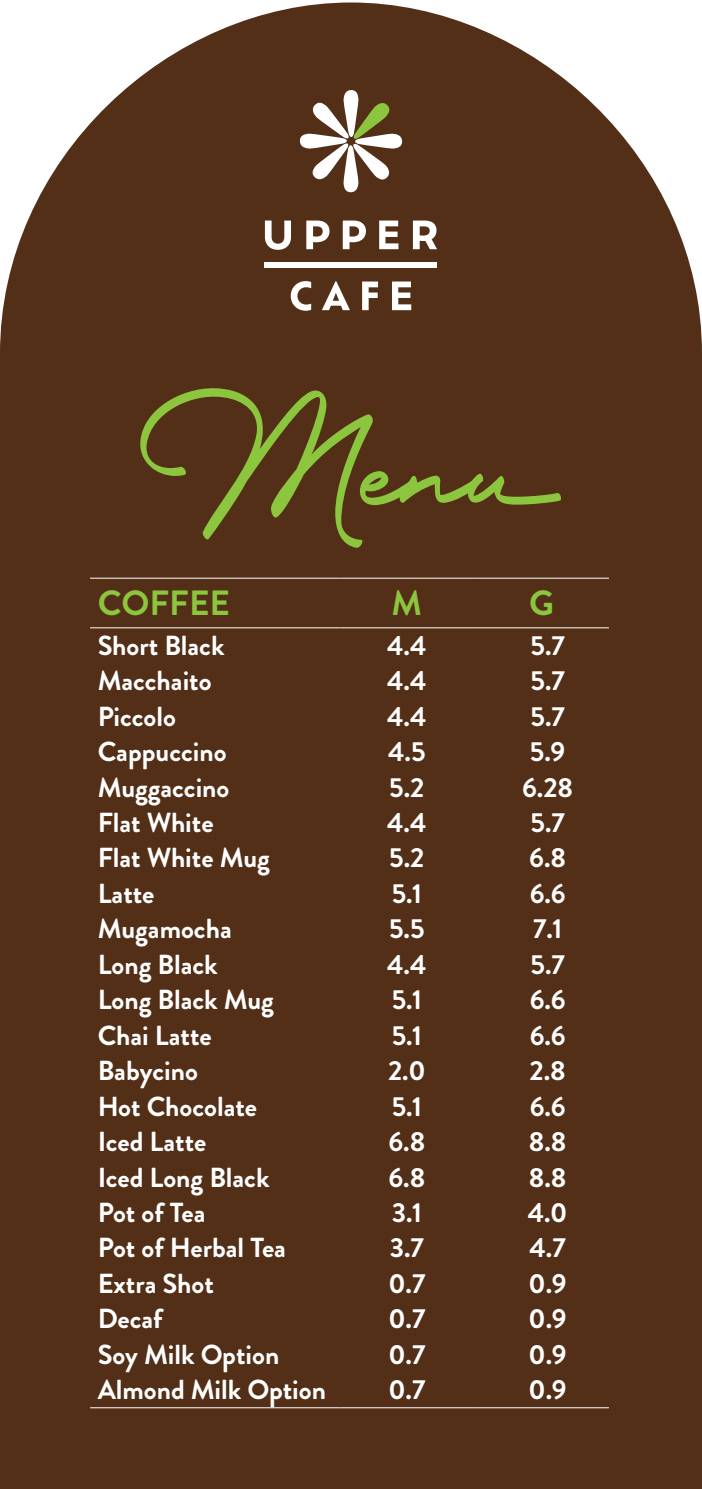
<style>
.page{position:relative;width:702px;height:1489px;background:#fff}
.page>*{position:absolute;margin:0;border:0;box-sizing:border-box;transform-origin:0 0}
.t1{font:155px "Motterdam";color:#8bc63e}
.t2{font:700 35px "Brandon Grotesque";color:#8bc63e}
.t3{font:700 27.5px "Brandon Grotesque";color:#fff}
</style>
<div class="page">
<div style="left:0;top:3px;width:702px;height:1485px;background:#532f18"></div>
<svg style="left:265px;top:220px;width:172px;height:30px"></svg>
<svg style="left:291px;top:281px;width:120px;height:30px"></svg>
<div style="left:265px;top:262px;width:172px;height:6px;background:#fff"></div>
<svg style="left:300px;top:90px;width:102px;height:102px"></svg>
<hr style="left:90px;top:577px;width:249px;height:1px;background:#fff">
<hr style="left:339px;top:577px;width:135px;height:1px;background:#fff">
<hr style="left:474px;top:577px;width:135px;height:1px;background:#fff">
<hr style="left:90px;top:627px;width:249px;height:1px;background:#fff">
<hr style="left:339px;top:627px;width:135px;height:1px;background:#fff">
<hr style="left:474px;top:627px;width:135px;height:1px;background:#fff">
<hr style="left:90px;top:1407px;width:249px;height:1px;background:#fff">
<hr style="left:339px;top:1407px;width:135px;height:1px;background:#fff">
<hr style="left:474px;top:1407px;width:135px;height:1px;background:#fff">
<p class="t1" style="left:138px;top:360px;width:427px">Menu</p>
<p class="t2" style="left:98px;top:578px;width:134px">COFFEE</p>
<p class="t2" style="left:391px;top:578px;width:32px">M</p>
<p class="t2" style="left:529px;top:578px;width:26px">G</p>
<p class="t3" style="left:98px;top:626px;width:128px">Short Black</p>
<p class="t3" style="left:387px;top:626px;width:41px">4.4</p>
<p class="t3" style="left:530px;top:626px;width:36px">5.7</p>
<p class="t3" style="left:98px;top:661px;width:115px">Macchaito</p>
<p class="t3" style="left:387px;top:661px;width:41px">4.4</p>
<p class="t3" style="left:530px;top:661px;width:36px">5.7</p>
<p class="t3" style="left:98px;top:697px;width:80px">Piccolo</p>
<p class="t3" style="left:387px;top:697px;width:41px">4.4</p>
<p class="t3" style="left:530px;top:697px;width:36px">5.7</p>
<p class="t3" style="left:98px;top:732px;width:130px">Cappuccino</p>
<p class="t3" style="left:388px;top:732px;width:39px">4.5</p>
<p class="t3" style="left:530px;top:732px;width:37px">5.9</p>
<p class="t3" style="left:98px;top:767px;width:133px">Muggaccino</p>
<p class="t3" style="left:389px;top:767px;width:37px">5.2</p>
<p class="t3" style="left:522px;top:767px;width:53px">6.28</p>
<p class="t3" style="left:98px;top:803px;width:117px">Flat White</p>
<p class="t3" style="left:387px;top:803px;width:41px">4.4</p>
<p class="t3" style="left:530px;top:803px;width:36px">5.7</p>
<p class="t3" style="left:98px;top:838px;width:174px">Flat White Mug</p>
<p class="t3" style="left:389px;top:838px;width:37px">5.2</p>
<p class="t3" style="left:529px;top:838px;width:38px">6.8</p>
<p class="t3" style="left:98px;top:874px;width:58px">Latte</p>
<p class="t3" style="left:392px;top:874px;width:32px">5.1</p>
<p class="t3" style="left:529px;top:874px;width:37px">6.6</p>
<p class="t3" style="left:98px;top:909px;width:136px">Mugamocha</p>
<p class="t3" style="left:389px;top:909px;width:37px">5.5</p>
<p class="t3" style="left:533px;top:909px;width:30px">7.1</p>
<p class="t3" style="left:98px;top:945px;width:121px">Long Black</p>
<p class="t3" style="left:387px;top:945px;width:41px">4.4</p>
<p class="t3" style="left:530px;top:945px;width:36px">5.7</p>
<p class="t3" style="left:98px;top:980px;width:178px">Long Black Mug</p>
<p class="t3" style="left:392px;top:980px;width:32px">5.1</p>
<p class="t3" style="left:529px;top:980px;width:37px">6.6</p>
<p class="t3" style="left:98px;top:1015px;width:116px">Chai Latte</p>
<p class="t3" style="left:392px;top:1015px;width:32px">5.1</p>
<p class="t3" style="left:529px;top:1015px;width:37px">6.6</p>
<p class="t3" style="left:98px;top:1051px;width:102px">Babycino</p>
<p class="t3" style="left:388px;top:1051px;width:39px">2.0</p>
<p class="t3" style="left:529px;top:1051px;width:38px">2.8</p>
<p class="t3" style="left:98px;top:1086px;width:161px">Hot Chocolate</p>
<p class="t3" style="left:392px;top:1086px;width:32px">5.1</p>
<p class="t3" style="left:529px;top:1086px;width:37px">6.6</p>
<p class="t3" style="left:98px;top:1122px;width:110px">Iced Latte</p>
<p class="t3" style="left:388px;top:1122px;width:38px">6.8</p>
<p class="t3" style="left:529px;top:1122px;width:39px">8.8</p>
<p class="t3" style="left:98px;top:1157px;width:173px">Iced Long Black</p>
<p class="t3" style="left:388px;top:1157px;width:38px">6.8</p>
<p class="t3" style="left:529px;top:1157px;width:39px">8.8</p>
<p class="t3" style="left:98px;top:1193px;width:109px">Pot of Tea</p>
<p class="t3" style="left:392px;top:1193px;width:32px">3.1</p>
<p class="t3" style="left:527px;top:1193px;width:41px">4.0</p>
<p class="t3" style="left:98px;top:1228px;width:190px">Pot of Herbal Tea</p>
<p class="t3" style="left:390px;top:1228px;width:36px">3.7</p>
<p class="t3" style="left:529px;top:1228px;width:38px">4.7</p>
<p class="t3" style="left:98px;top:1263px;width:118px">Extra Shot</p>
<p class="t3" style="left:388px;top:1263px;width:38px">0.7</p>
<p class="t3" style="left:528px;top:1263px;width:40px">0.9</p>
<p class="t3" style="left:98px;top:1299px;width:67px">Decaf</p>
<p class="t3" style="left:388px;top:1299px;width:38px">0.7</p>
<p class="t3" style="left:528px;top:1299px;width:40px">0.9</p>
<p class="t3" style="left:98px;top:1334px;width:183px">Soy Milk Option</p>
<p class="t3" style="left:388px;top:1334px;width:38px">0.7</p>
<p class="t3" style="left:528px;top:1334px;width:40px">0.9</p>
<p class="t3" style="left:98px;top:1370px;width:230px">Almond Milk Option</p>
<p class="t3" style="left:388px;top:1370px;width:38px">0.7</p>
<p class="t3" style="left:528px;top:1370px;width:40px">0.9</p>
</div>
